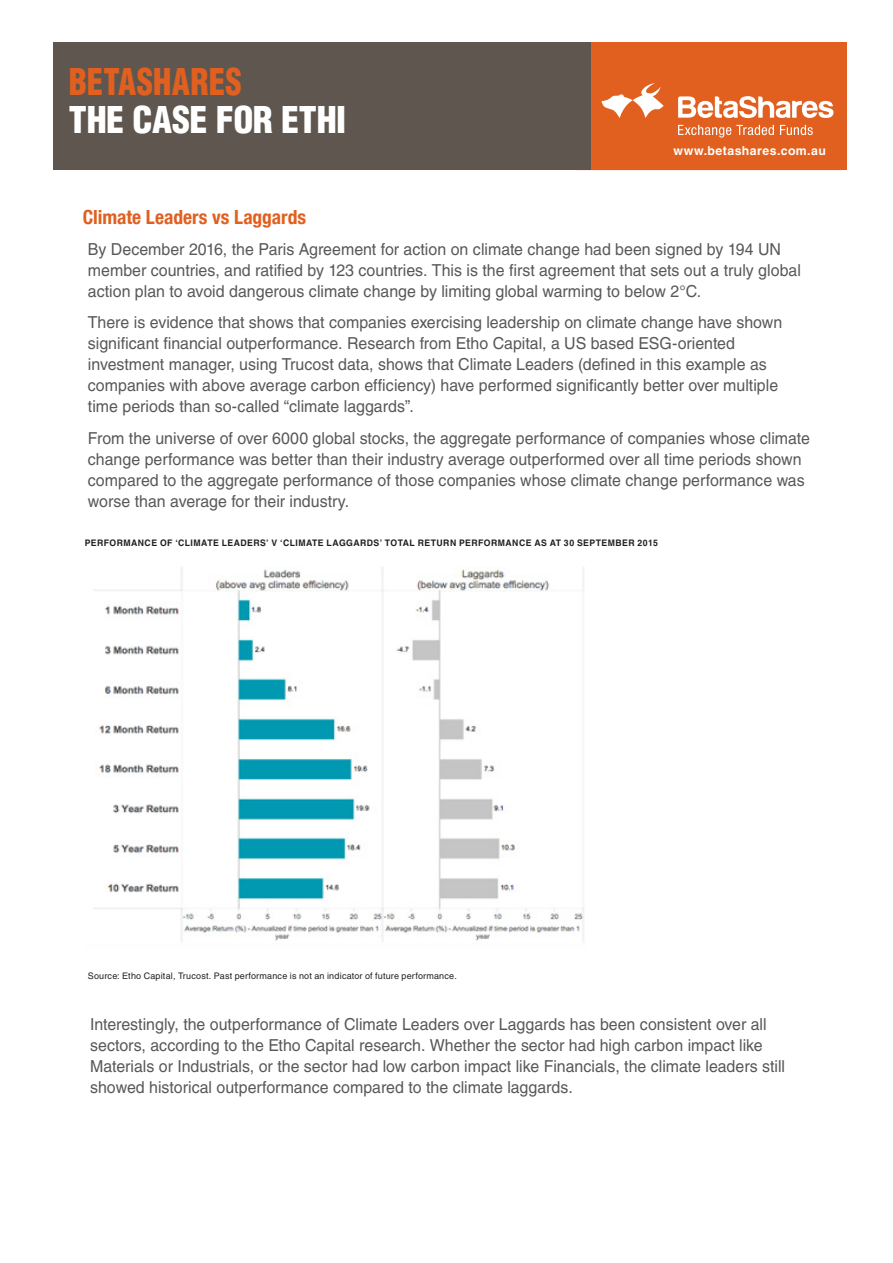
<style>
.page{position:relative;width:893px;height:1263px;background:#fff}
.page>*{position:absolute;margin:0;border:0;box-sizing:border-box;transform-origin:0 0}
.t1{font:900 condensed 36px "Helvetica LT Std";letter-spacing:-.01em;color:#fff}
.t2{font:900 condensed 36px "Helvetica LT Std";letter-spacing:.005em;color:#e1601f;scale:.91 1}
.Fact_-_Summary_Subhe{font:700 condensed 19.5px "Helvetica Neue LT Com";letter-spacing:-.005em;color:#e1601f}
.Fact_-_Body_copy{font:16.5px/21px "Helvetica LT Std";color:#57585a}
.t3{font:700 12.3px "Helvetica LT Std";letter-spacing:.035em;color:#fff}
.Fact_-_Body_copy-2{font:700 9px "Helvetica LT Std";letter-spacing:.05em;color:#231f20}
.Fact_-_Body_copy-3{font:9px "Helvetica LT Std";letter-spacing:.02em;color:#231f20}
</style>
<div class="page">
<div style="left:576px;top:43px;width:270px;height:127px;background:#e1601f"></div>
<div style="left:53px;top:43px;width:538px;height:127px;background:#5f574f"></div>
<svg style="left:601px;top:83px;width:63px;height:35px"></svg>
<svg style="left:678px;top:96px;width:155px;height:42px"></svg>
<img style="left:94px;top:567px;width:491px;height:375px">
<p class="t2" style="left:69px;top:59px;width:192px">BETASHARES</p>
<p class="t1" style="left:69px;top:97px;width:279px">THE CASE FOR ETHI</p>
<p class="t3" style="left:673px;top:143px;width:154px">www.betashares.com.au</p>
<p class="Fact_-_Summary_Subhe" style="left:83px;top:205px;width:225px">Climate Leaders vs Laggards</p>
<p class="Fact_-_Body_copy" style="left:88px;top:238px;width:715px">By December 2016, the Paris Agreement for action on climate change had been signed by 194 UN member countries, and ratified by 123 countries. This is the first agreement that sets out a truly global action plan to avoid dangerous climate change by limiting global warming to below 2°C.</p>
<p class="Fact_-_Body_copy" style="left:88px;top:312px;width:696px">There is evidence that shows that companies exercising leadership on climate change have shown significant financial outperformance. Research from Etho Capital, a US based ESG-oriented investment manager, using Trucost data, shows that Climate Leaders (defined in this example as companies with above average carbon efficiency) have performed significantly better over multiple time periods than so-called “climate laggards”.</p>
<p class="Fact_-_Body_copy" style="left:88px;top:427px;width:724px">From the universe of over 6000 global stocks, the aggregate performance of companies whose climate change performance was better than their industry average outperformed over all time periods shown compared to the aggregate performance of those companies whose climate change performance was worse than average for their industry.</p>
<p class="Fact_-_Body_copy-2" style="left:85px;top:537px;width:575px">PERFORMANCE OF ‘CLIMATE LEADERS’ V ‘CLIMATE LAGGARDS’ TOTAL RETURN PERFORMANCE AS AT 30 SEPTEMBER 2015</p>
<p class="Fact_-_Body_copy-3" style="left:88px;top:970px;width:370px">Source: Etho Capital, Trucost. Past performance is not an indicator of future performance.</p>
<p class="Fact_-_Body_copy" style="left:90px;top:1014px;width:696px">Interestingly, the outperformance of Climate Leaders over Laggards has been consistent over all sectors, according to the Etho Capital research. Whether the sector had high carbon impact like Materials or Industrials, or the sector had low carbon impact like Financials, the climate leaders still showed historical outperformance compared to the climate laggards.</p>
</div>
